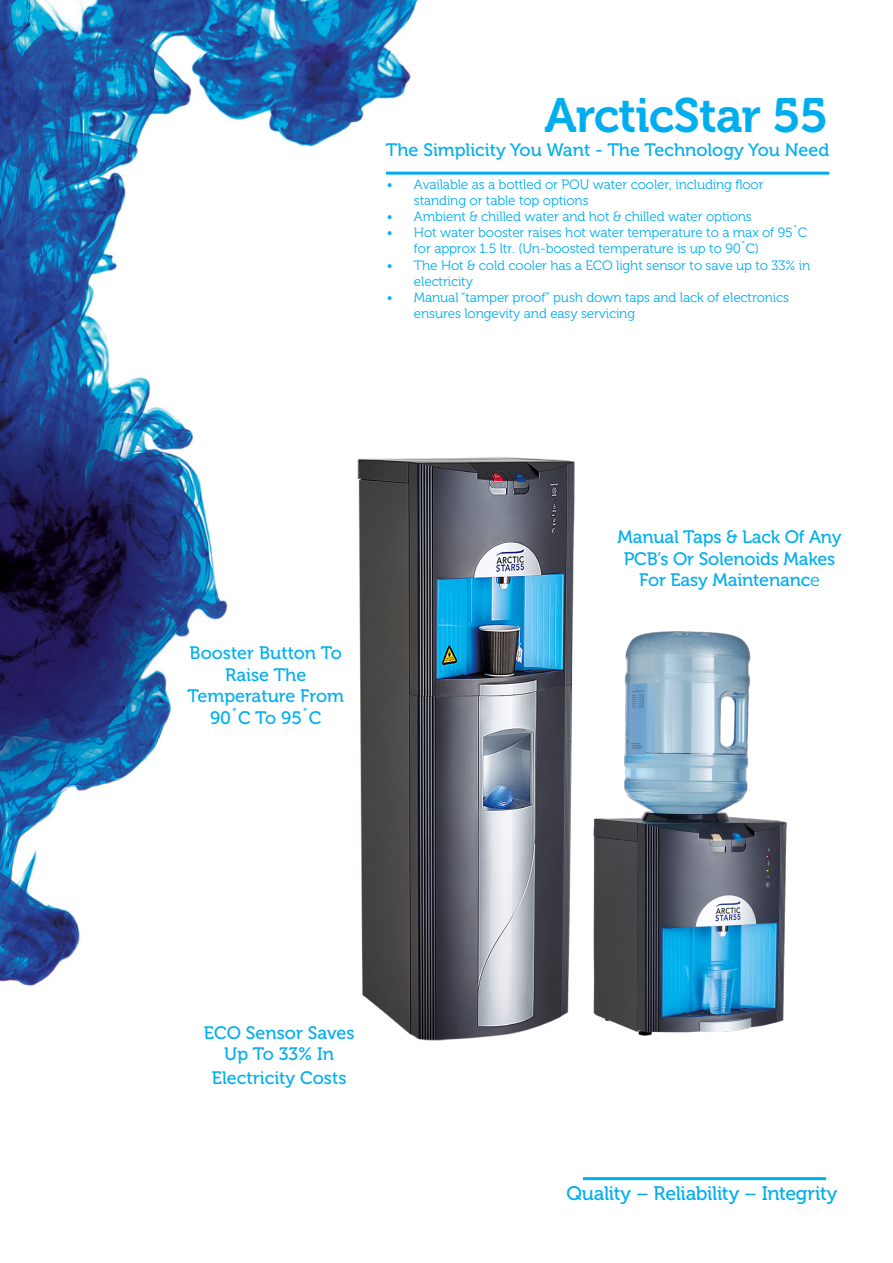
<style>
.page{position:relative;width:893px;height:1263px;background:#fff}
.page>*{position:absolute;margin:0;border:0;box-sizing:border-box;transform-origin:0 0}
.t1{font:48px "Museo 700";letter-spacing:-.02em;color:#00aeef}
.t2{font:19.5px "Museo 500";letter-spacing:-.02em;color:#00aeef}
.t3{font:18px/21.6px "Museo 500";color:#00aeef;text-align:center}
.t4{font:13.5px/16px "Museo 300";letter-spacing:-.01em;color:#00aeef}
.s1{font-family:"Museo 300"}
</style>
<div class="page">
<img style="left:0;top:0;width:418px;height:986px">
<img style="left:332px;top:428px;width:243px;height:613px">
<img style="left:530px;top:596px;width:257px;height:445px">
<hr style="left:583px;top:1177px;width:243px;height:3px;background:#00aeef">
<hr style="left:386px;top:172px;width:443px;height:3px;background:#00aeef">
<p class="t1" style="left:544px;top:88px;width:285px">ArcticStar 55</p>
<p class="t3" style="left:386px;top:139px;width:445px">The Simplicity You Want - The Technology You Need</p>
<p class="t4" style="left:414px;top:176px;width:351px;text-indent:-27px">• Available as a bottled or POU water cooler, including floor standing or table top options</p>
<p class="t4" style="left:387px;top:209px;width:366px">• Ambient &amp; chilled water and hot &amp; chilled water options</p>
<p class="t4" style="left:414px;top:225px;width:395px;text-indent:-27px">• Hot water booster raises hot water temperature to a max of 95˚C for approx 1.5 ltr. (Un-boosted temperature is up to 90˚C)</p>
<p class="t4" style="left:414px;top:257px;width:398px;text-indent:-27px">• The Hot &amp; cold cooler has a ECO light sensor to save up to 33% in electricity</p>
<p class="t4" style="left:414px;top:289px;width:377px;line-height:16.5px;text-indent:-27px">• Manual “tamper proof” push down taps and lack of electronics ensures longevity and easy servicing</p>
<p class="t3" style="left:190px;top:642px;width:154px">Booster Button To<br>Raise The</p>
<p class="t3" style="left:187px;top:686px;width:158px">Temperature From<br>90˚C To 95˚C</p>
<p class="t3" style="left:618px;top:526px;width:226px">Manual Taps &amp; Lack Of Any<br>PCB’s Or Solenoids Makes<br>For Easy Maintenanc<span class="s1">e</span></p>
<p class="t3" style="left:204px;top:1022px;width:152px">ECO Sensor Saves<br>Up To 33% In</p>
<p class="t3" style="left:212px;top:1067px;width:136px">Electricity Costs</p>
<p class="t2" style="left:566px;top:1183px;width:272px">Quality – Reliability – Integrity</p>
</div>
